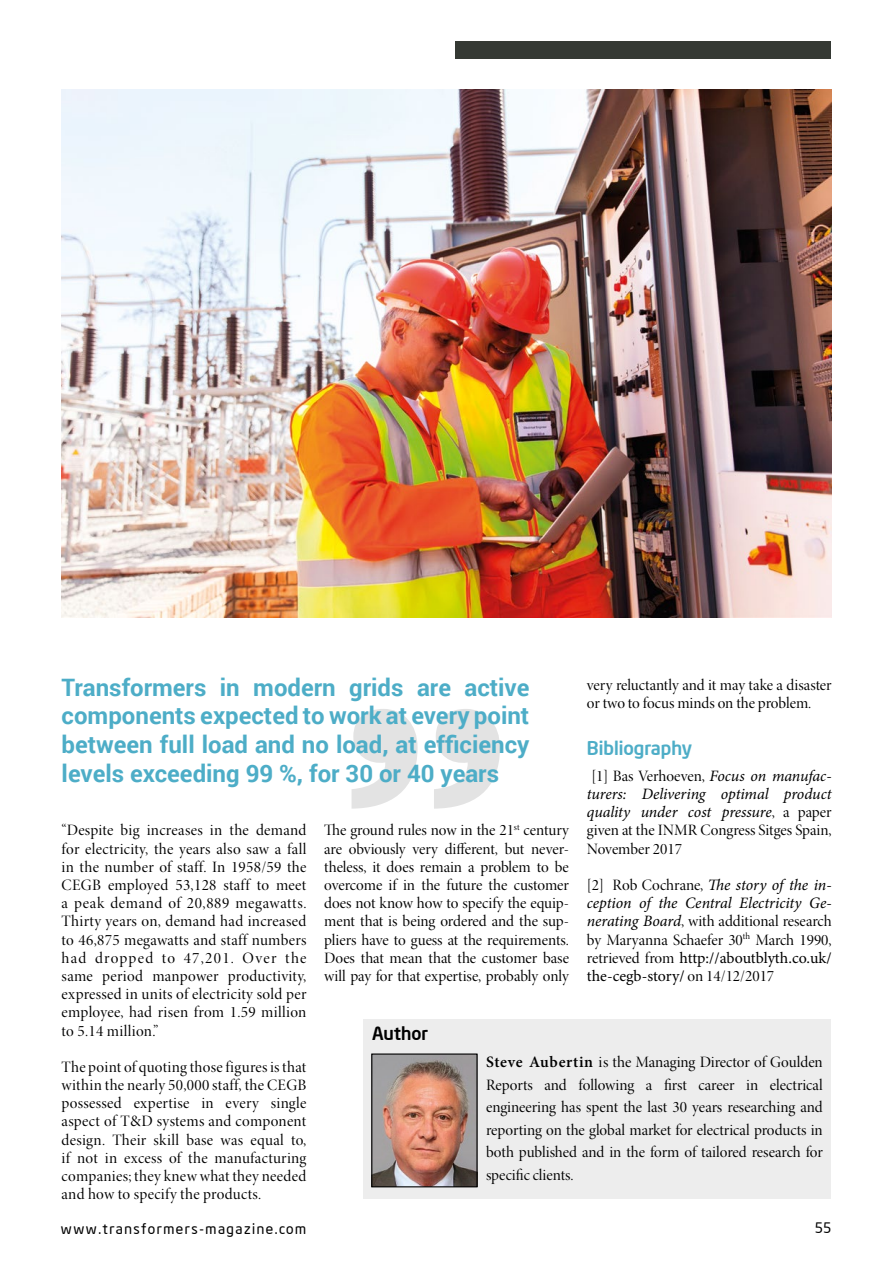
<style>
.page{position:relative;width:893px;height:1263px;background:#fff}
.page>*{position:absolute;margin:0;border:0;box-sizing:border-box;transform-origin:0 0}
.t1{font:700 24px/28.8px "Roboto";color:#4dadc7;text-align:justify}
.t2{font:500 18.75px "Neo Sans Intel";color:#4dadc7}
.t3{font:500 18px "Neo Sans Intel";color:#000}
.t4{font:15.9px/18.1px "Minion Pro Disp";color:#000;text-align:justify}
.t5{font:italic 15.9px/18.1px "Minion Pro";letter-spacing:-.01em;color:#000}
.t6{font:15.9px/18.1px "Minion Pro";letter-spacing:-.005em;color:#000}
.t7{font:14.25px "Neo Sans Intel";letter-spacing:.11em;color:#000}
.s1{font-family:"Minion Pro";font-style:italic}
.s2{font-family:"Minion Pro Disp";font-style:normal}
.s3{font-family:"Minion Pro Disp"}
.s4{font-family:"Minion Pro";font-weight:600}
</style>
<div class="page">
<div style="left:364px;top:1019px;width:467px;height:180px;background:#ededed"></div>
<img style="left:373px;top:1055px;width:103px;height:130px">
<div style="left:371px;top:1053px;width:107px;height:134px;border:1px solid #000"></div>
<img style="left:62px;top:89px;width:769px;height:528px">
<svg style="left:351px;top:709px;width:149px;height:100px"></svg>
<div style="left:455px;top:41px;width:376px;height:17px;background:#353934"></div>
<h1 class="t1" style="left:62px;top:672px;width:469px">Transformers in modern grids are active components expected to work at every point between full load and no load, at efficiency levels exceeding 99 %, for 30 or 40 years</h1>
<p class="t4" style="left:587px;top:676px;width:246px">very reluctantly and it may take a disaster or two to focus minds on the problem.</p>
<p class="t2" style="left:587px;top:736px;width:107px">Bibliography</p>
<p class="t4" style="left:591px;top:767px;width:240px">[1] Bas Verhoeven, <span class="s1">Focus on manufac-</span></p>
<p class="t5" style="left:587px;top:785px;width:246px">turers: Delivering optimal product quality under cost pressure<span class="s2">, a paper</span></p>
<p class="t4" style="left:587px;top:822px;width:246px">given at the INMR Congress Sitges Spain,<br>November 2017</p>
<p class="t5" style="left:587px;top:876px;width:246px"><span class="s2">[2] Rob Cochrane,</span> The story of the in&shy;ception of the Central Electricity Ge-</p>
<p class="t4" style="left:587px;top:913px;width:246px"><span class="s1">nerating Board</span>, with additional research by Maryanna Schaefer 30<sup>th</sup> March 1990,</p>
<p class="t6" style="left:587px;top:949px;width:246px"><span class="s3">retrieved from</span> http://aboutblyth.co.uk/ the-cegb-story/ <span class="s3">on 14/12/2017</span></p>
<p class="t4" style="left:324px;top:821px;width:246px">The ground rules now in the 21<sup>st</sup> century are obviously very different, but never&shy;theless, it does remain a problem to be overcome if in the future the customer does not know how to specify the equip&shy;ment that is being ordered and the sup&shy;pliers have to guess at the requirements.<br>Does that mean that the customer base will pay for that expertise, probably only</p>
<p class="t4" style="left:62px;top:822px;width:246px">“Despite big increases in the demand for electricity, the years also saw a fall in the number of staff. In 1958/59 the CEGB employed 53,128 staff to meet a peak demand of 20,889 megawatts.<br>Thirty years on, demand had increased to 46,875 megawatts and staff numbers had dropped to 47,201. Over the same period manpower productivity, expressed in units of electricity sold per employee, had risen from 1.59 million to 5.14 million.”</p>
<p class="t4" style="left:62px;top:1058px;width:246px">The point of quoting those figures is that within the nearly 50,000 staff, the CEGB possessed expertise in every single aspect of T&amp;D systems and component design. Their skill base was equal to, if not in excess of the manufacturing companies; they knew what they needed and how to specify the products.</p>
<p class="t3" style="left:372px;top:1022px;width:58px">Author</p>
<p class="t4" style="left:486px;top:1051px;width:338px;line-height:22.5px"><span class="s4">Steve Aubertin</span> is the Managing Director of Goulden Reports and following a first career in electrical engineering has spent the last 30 years researching and reporting on the global market for electrical products in both published and in the form of tailored research for specific clients.</p>
<p class="t7" style="left:61px;top:1220px;width:247px">www.transformers-magazine.com</p>
<p class="t7" style="left:815px;top:1219px;width:18px">55</p>
</div>
